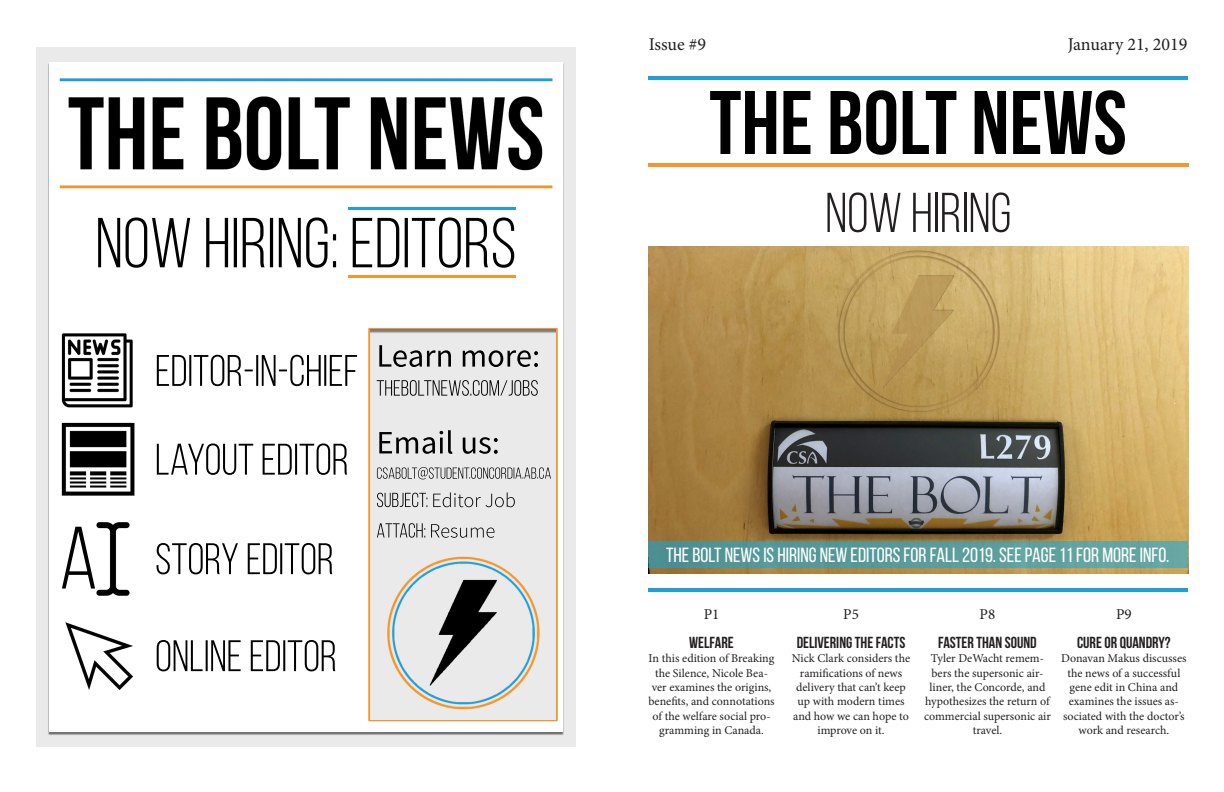
<style>
.page{position:relative;width:1224px;height:792px;background:#fff}
.page>*{position:absolute;margin:0;border:0;box-sizing:border-box;transform-origin:0 0}
.t1{font:700 90px "Bebas Neue";color:#000}
.t2{font:56px "Bebas Neue";color:#231f20}
.t3{font:20.5px "Bebas Neue";color:#fff}
.t4{font:18px "Minion Pro";letter-spacing:-.005em;color:#231f20}
.t5{font:700 16px "Bebas Neue";color:#231f20}
.t6{font:15px "Minion Pro";color:#231f20}
.t7{font:12px/14.4px "Minion Pro";color:#231f20;text-align:center}
</style>
<div class="page">
<img style="left:648px;top:247px;width:540px;height:326px">
<hr style="left:648px;top:164px;width:540px;height:3px;background:#f5972a">
<hr style="left:648px;top:76px;width:540px;height:3px;background:#209ed9">
<hr style="left:648px;top:588px;width:540px;height:4px;background:#209ed9">
<div style="left:648px;top:541px;width:540px;height:26px;background:linear-gradient(to right,#4d9092,#66a9a4)"></div>
<img style="left:36px;top:48px;width:540px;height:699px">
<img style="left:49px;top:63px;width:514px;height:669px">
<img style="left:349px;top:276px;width:166px;height:1px">
<img style="left:349px;top:208px;width:166px;height:1px">
<img style="left:370px;top:330px;width:186px;height:389px">
<p class="t4" style="left:649px;top:32px;width:59px">Issue #9</p>
<p class="t4" style="left:1068px;top:33px;width:121px">January 21, 2019</p>
<p class="t1" style="left:709px;top:74px;width:419px">THE BOLT NEWS</p>
<p class="t2" style="left:825px;top:183px;width:188px">NOW HIRING</p>
<p class="t3" style="left:666px;top:544px;width:505px">THE BOLT NEWS IS HIRING NEW EDITORS FOR FALL 2019. SEE PAGE 11 FOR MORE INFO.</p>
<p class="t6" style="left:704px;top:604px;width:17px">P1</p>
<p class="t6" style="left:843px;top:604px;width:17px">P5</p>
<p class="t6" style="left:980px;top:604px;width:17px">P8</p>
<p class="t6" style="left:1116px;top:604px;width:17px">P9</p>
<p class="t5" style="left:689px;top:633px;width:46px">WELFARE</p>
<p class="t7" style="left:648px;top:651px;width:128px">In this edition of Breaking the Silence, Nicole Bea&shy;ver examines the origins, benefits, and connotations of the welfare social pro&shy;gramming in Canada.</p>
<p class="t5" style="left:797px;top:633px;width:110px">DELIVERING THE FACTS</p>
<p class="t7" style="left:792px;top:651px;width:120px">Nick Clark considers the ramifications of news delivery that can’t keep up with modern times and how we can hope to improve on it.</p>
<p class="t5" style="left:938px;top:633px;width:100px">FASTER THAN SOUND</p>
<p class="t7" style="left:924px;top:651px;width:128px">Tyler DeWacht remem&shy;bers the supersonic air&shy;liner, the Concorde, and hypothesizes the return of commercial supersonic air travel.</p>
<p class="t5" style="left:1077px;top:633px;width:95px">CURE OR QUANDRY?</p>
<p class="t7" style="left:1061px;top:651px;width:127px">Donavan Makus discusses the news of a successful gene edit in China and examines the issues as&shy;sociated with the doctor’s work and research.</p>
</div>
